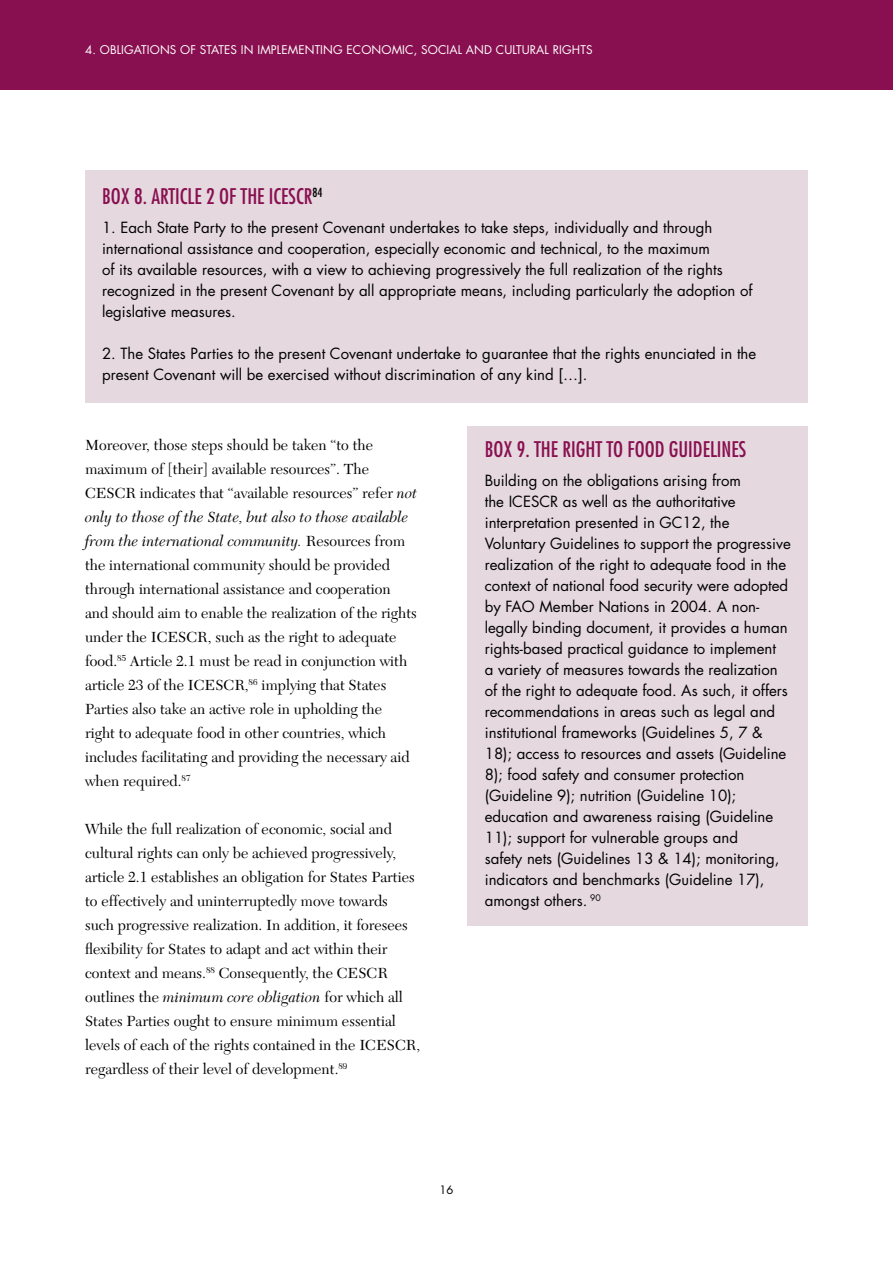
<style>
.page{position:relative;width:893px;height:1263px;background:#fff}
.page>*{position:absolute;margin:0;border:0;box-sizing:border-box;transform-origin:0 0}
.t1{font:condensed 21px "Futura Std";color:#891050}
.t2{font:15.3px/24px "New Caledonia";color:#000}
.t3{font:15px/21px "Futura Std";color:#000}
.t4{font:11.7px "Futura Std";letter-spacing:.01em;color:#fff}
.t5{font:11.25px "Futura Std";color:#000}
.s1{font-style:italic}
</style>
<div class="page">
<div style="left:0;top:0;width:893px;height:89px;background:#891050"></div>
<div style="left:85px;top:170px;width:723px;height:232px;background:#e5d8df"></div>
<div style="left:468px;top:426px;width:340px;height:500px;background:#e5d8df"></div>
<p class="t4" style="left:85px;top:43px;width:509px">4. OBLIGATIONS OF STATES IN IMPLEMENTING ECONOMIC, SOCIAL AND CULTURAL RIGHTS</p>
<h1 class="t1" style="left:102px;top:183px;width:222px">BOX 8. ARTICLE 2 OF THE ICESCR<sup>84</sup></h1>
<p class="t3" style="left:102px;top:217px;width:652px">1. Each State Party to the present Covenant undertakes to take steps, individually and through international assistance and cooperation, especially economic and technical, to the maximum<br>of its available resources, with a view to achieving progressively the full realization of the rights recognized in the present Covenant by all appropriate means, including particularly the adoption of legislative measures.</p>
<p class="t3" style="left:102px;top:343px;width:656px">2. The States Parties to the present Covenant undertake to guarantee that the rights enunciated in the present Covenant will be exercised without discrimination of any kind […].</p>
<p class="t2" style="left:85px;top:434px;width:334px">Moreover, those steps should be taken “to the maximum of [their] available resources”. The CESCR indicates that “available resources” refer <span class="s1">not only to those of the State, but also to those available from the international community.</span> Resources from the international community should be provided through international assistance and cooperation and should aim to enable the realization of the rights under the ICESCR, such as the right to adequate food.<sup>85</sup> Article 2.1 must be read in conjunction with article 23 of the ICESCR,<sup>86</sup> implying that States Parties also take an active role in upholding the<br>right to adequate food in other countries, which includes facilitating and providing the necessary aid when required.<sup>87</sup></p>
<p class="t2" style="left:85px;top:818px;width:337px">While the full realization of economic, social and cultural rights can only be achieved progressively, article 2.1 establishes an obligation for States Parties to effectively and uninterruptedly move towards such progressive realization. In addition, it foresees flexibility for States to adapt and act within their context and means.<sup>88</sup> Consequently, the CESCR outlines the <span class="s1">minimum core obligation</span> for which all States Parties ought to ensure minimum essential levels of each of the rights contained in the ICESCR, regardless of their level of development.<sup>89</sup></p>
<h1 class="t1" style="left:485px;top:436px;width:263px">BOX 9. THE RIGHT TO FOOD GUIDELINES</h1>
<p class="t3" style="left:485px;top:470px;width:308px">Building on the obligations arising from<br>the ICESCR as well as the authoritative interpretation presented in GC12, the Voluntary Guidelines to support the progressive realization of the right to adequate food in the context of national food security were adopted by FAO Member Nations in 2004. A non&shy;legally binding document, it provides a human rights-based practical guidance to implement<br>a variety of measures towards the realization of the right to adequate food. As such, it offers recommendations in areas such as legal and institutional frameworks (Guidelines 5, 7 &amp; 18); access to resources and assets (Guideline 8); food safety and consumer protection (Guideline 9); nutrition (Guideline 10); education and awareness raising (Guideline 11); support for vulnerable groups and<br>safety nets (Guidelines 13 &amp; 14); monitoring, indicators and benchmarks (Guideline 17), amongst others. <sup>90</sup></p>
<p class="t5" style="left:440px;top:1183px;width:15px">16</p>
</div>
